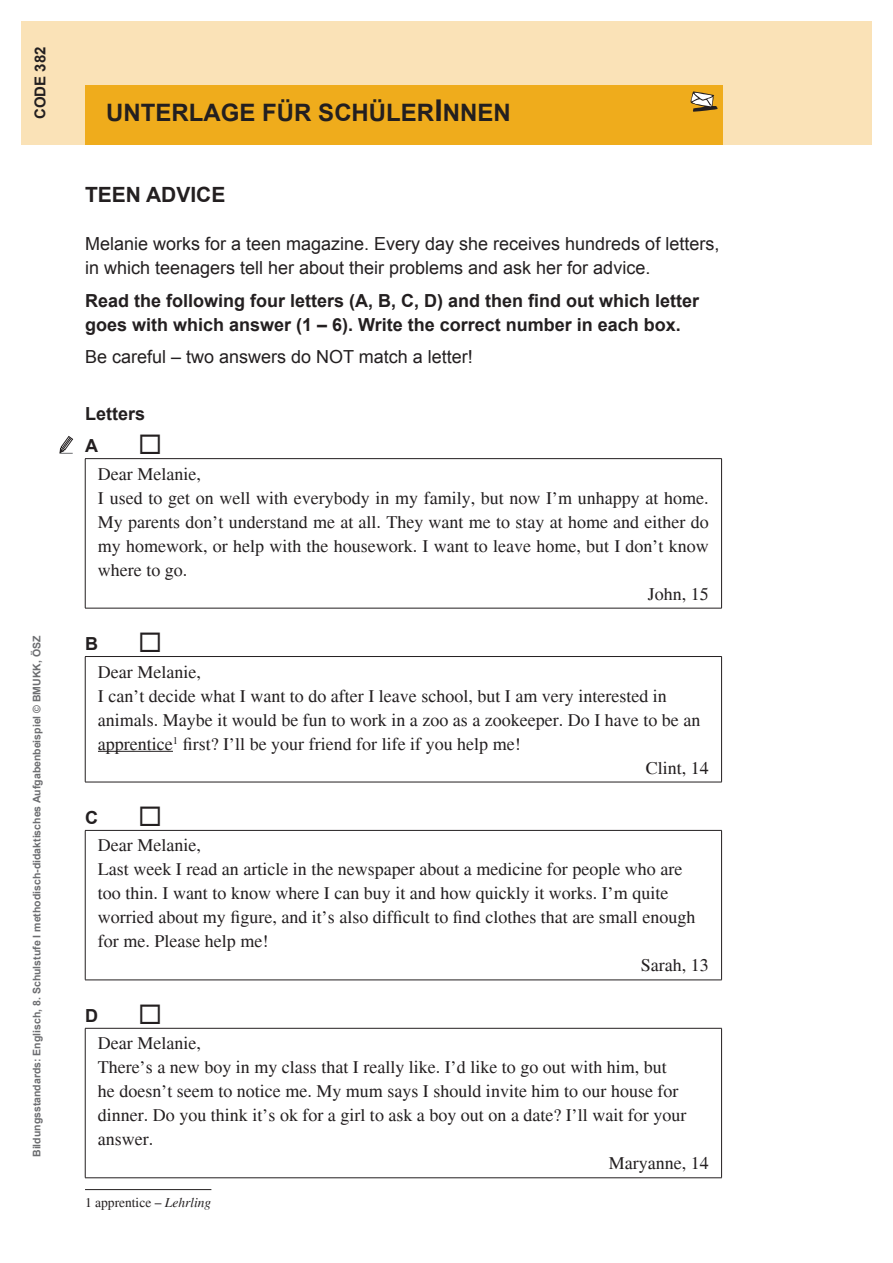
<style>
.page{position:relative;width:893px;height:1263px;background:#fff}
.page>*{position:absolute;margin:0;border:0;box-sizing:border-box;transform-origin:0 0}
.t1{font:700 24px "Arial";color:#231f20}
.t2{font:700 21px "Arial";color:#231f20}
.t3{font:18px "Times";color:#231f20}
.t4{font:18px/24px "Arial";color:#231f20}
.t5{font:700 18px/24px "Arial";color:#231f20}
.t6{font:700 15px "Arial";color:#231f20}
.t7{font:13.5px "Times";color:#231f20}
.t8{font:700 10.5px "Arial";color:#6c6d70}
.s1{font-size:30px}
.s2{font-style:italic}
</style>
<div class="page">
<div style="left:21px;top:21px;width:851px;height:124px;background:#fae2b7"></div>
<div style="left:85px;top:85px;width:638px;height:60px;background:#efac1c"></div>
<svg style="left:690px;top:91px;width:28px;height:21px"></svg>
<svg style="left:59px;top:436px;width:15px;height:18px"></svg>
<hr style="left:85px;top:458px;width:637px;height:1px;background:#231f20">
<hr style="left:85px;top:459px;width:1px;height:149px;background:#231f20">
<hr style="left:721px;top:459px;width:1px;height:149px;background:#231f20">
<hr style="left:85px;top:608px;width:637px;height:1px;background:#231f20">
<hr style="left:85px;top:656px;width:637px;height:1px;background:#231f20">
<hr style="left:85px;top:657px;width:1px;height:125px;background:#231f20">
<hr style="left:721px;top:657px;width:1px;height:125px;background:#231f20">
<hr style="left:85px;top:782px;width:637px;height:1px;background:#231f20">
<hr style="left:98px;top:751px;width:75px;height:1px;background:#231f20">
<hr style="left:85px;top:830px;width:637px;height:1px;background:#231f20">
<hr style="left:85px;top:830px;width:1px;height:150px;background:#231f20">
<hr style="left:721px;top:830px;width:1px;height:150px;background:#231f20">
<hr style="left:85px;top:980px;width:637px;height:1px;background:#231f20">
<hr style="left:85px;top:1028px;width:637px;height:1px;background:#231f20">
<hr style="left:85px;top:1028px;width:1px;height:149px;background:#231f20">
<hr style="left:721px;top:1028px;width:1px;height:149px;background:#231f20">
<hr style="left:85px;top:1177px;width:637px;height:1px;background:#231f20">
<hr style="left:85px;top:1189px;width:126px;height:1px;background:#231f20">
<p class="t6" style="left:30px;top:119px;width:74px;rotate:-90deg">CODE 382</p>
<p class="t8" style="left:30px;top:1157px;width:523px;rotate:-90deg">Bildungsstandards: Englisch, 8. Schulstufe I methodisch-didaktisches Aufgabenbeispiel © BMUKK, ÖSZ</p>
<h1 class="t1" style="left:106px;top:97px;width:406px">UNTERLAGE FÜR SCHÜLER<span class="s1">I</span>NNEN</h1>
<p class="t2" style="left:85px;top:181px;width:142px">TEEN ADVICE</p>
<p class="t4" style="left:85px;top:232px;width:636px">Melanie works for a teen magazine. Every day she receives hundreds of letters, in which teenagers tell her about their problems and ask her for advice.</p>
<p class="t5" style="left:85px;top:289px;width:616px">Read the following four letters (A, B, C, D) and then find out which letter goes with which answer (1 – 6). Write the correct number in each box.</p>
<p class="t4" style="left:85px;top:345px;width:389px">Be careful – two answers do NOT match a letter!</p>
<p class="t5" style="left:85px;top:398px;width:62px;line-height:32.5px">Letters<br>A</p>
<p class="t3" style="left:98px;top:463px;width:104px">Dear Melanie,</p>
<p class="t3" style="left:98px;top:487px;width:612px">I used to get on well with everybody in my family, but now I’m unhappy at home.</p>
<p class="t3" style="left:98px;top:511px;width:612px">My parents don’t understand me at all. They want me to stay at home and either do</p>
<p class="t3" style="left:98px;top:535px;width:612px">my homework, or help with the housework. I want to leave home, but I don’t know</p>
<p class="t3" style="left:98px;top:559px;width:91px">where to go.</p>
<p class="t3" style="left:648px;top:583px;width:63px">John, 15</p>
<p class="t5" style="left:85px;top:633px;width:14px">B</p>
<p class="t3" style="left:98px;top:661px;width:104px">Dear Melanie,</p>
<p class="t3" style="left:98px;top:685px;width:570px">I can’t decide what I want to do after I leave school, but I am very interested in</p>
<p class="t3" style="left:98px;top:709px;width:604px">animals. Maybe it would be fun to work in a zoo as a zookeeper. Do I have to be an</p>
<p class="t3" style="left:98px;top:733px;width:424px">apprentice<sup>1</sup> first? I’ll be your friend for life if you help me!</p>
<p class="t3" style="left:646px;top:757px;width:65px">Clint, 14</p>
<p class="t5" style="left:85px;top:806px;width:14px">C</p>
<p class="t3" style="left:98px;top:835px;width:104px">Dear Melanie,</p>
<p class="t3" style="left:98px;top:859px;width:586px">Last week I read an article in the newspaper about a medicine for people who are</p>
<p class="t3" style="left:98px;top:883px;width:572px">too thin. I want to know where I can buy it and how quickly it works. I’m quite</p>
<p class="t3" style="left:98px;top:907px;width:599px">worried about my figure, and it’s also difficult to find clothes that are small enough</p>
<p class="t3" style="left:98px;top:931px;width:172px">for me. Please help me!</p>
<p class="t3" style="left:641px;top:955px;width:69px">Sarah, 13</p>
<p class="t5" style="left:85px;top:1004px;width:14px">D</p>
<p class="t3" style="left:98px;top:1033px;width:104px">Dear Melanie,</p>
<p class="t3" style="left:98px;top:1057px;width:570px">There’s a new boy in my class that I really like. I’d like to go out with him, but</p>
<p class="t3" style="left:98px;top:1081px;width:582px">he doesn’t seem to notice me. My mum says I should invite him to our house for</p>
<p class="t3" style="left:98px;top:1105px;width:590px">dinner. Do you think it’s ok for a girl to ask a boy out on a date? I’ll wait for your</p>
<p class="t3" style="left:98px;top:1129px;width:57px">answer.</p>
<p class="t3" style="left:609px;top:1153px;width:101px">Maryanne, 14</p>
<p class="t7" style="left:85px;top:1195px;width:128px">1 apprentice – <span class="s2">Lehrling</span></p>
</div>
